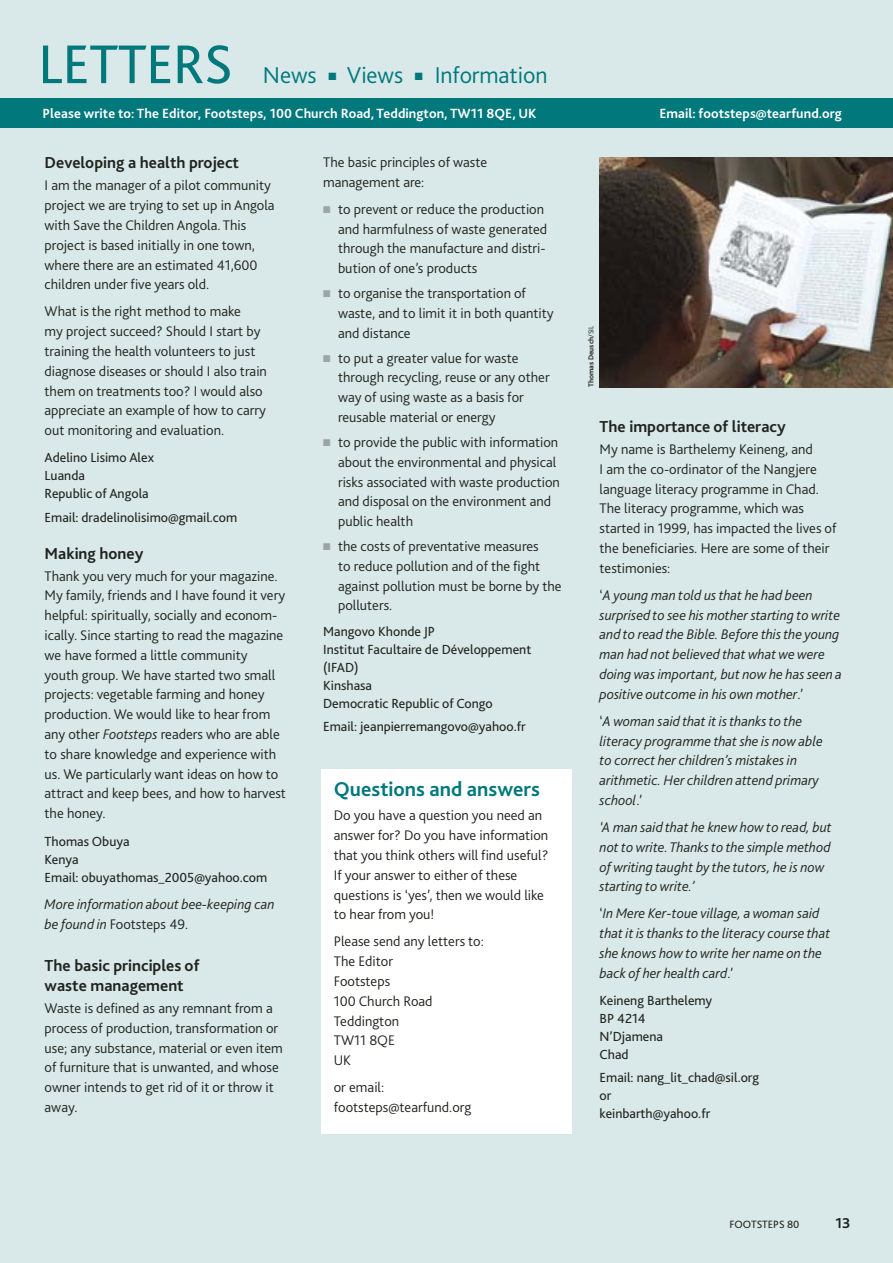
<style>
.page{position:relative;width:893px;height:1263px;background:#d9e8e8}
.page>*{position:absolute;margin:0;border:0;box-sizing:border-box;transform-origin:0 0}
.t1{font:57px "Bliss 2";letter-spacing:-.01em;color:#00787c}
.t2{font:300 24px "Bliss 2";letter-spacing:-.005em;color:#00787c}
.t3{font:700 21px "Bliss 2";color:#00787c}
.t4{font:700 16.65px/20.5px "Bliss 2";color:#20231e}
.t5{font:700 15px "Bliss 2";color:#20231e}
.t6{font:300 14.55px/19.8px "Bliss 2";color:#20231e}
.t7{font:italic 300 14.55px/19.8px "Bliss 2";color:#20231e}
.t8{font:700 13.95px "Bliss 2";letter-spacing:.005em;color:#fff}
.t9{font:13.8px/18px "Bliss 2";color:#20231e}
.t10{font:11.1px "Bliss 2";color:#20231e}
.t11{font:700 7.5px "Bliss 2";color:#20231e}
.s1{font-style:italic}
.s2{font-style:normal}
.s3{color:#9ea5a6}
.s4{font-weight:300}
</style>
<div class="page">
<div style="left:0;top:98px;width:893px;height:30px;background:#00787c"></div>
<div style="left:321px;top:770px;width:251px;height:364px;background:#fff"></div>
<img style="left:599px;top:157px;width:294px;height:230px">
<h1 class="t1" style="left:38px;top:43px;width:196px">LETTERS</h1>
<h2 class="t2" style="left:263px;top:66px;width:55px">News</h2>
<h2 class="t2" style="left:328px;top:66px;width:76px">■ Views</h2>
<h2 class="t2" style="left:415px;top:66px;width:134px">■ Information</h2>
<p class="t8" style="left:42px;top:108px;width:496px">Please write to: The Editor, Footsteps, 100 Church Road, Teddington, TW11 8QE, UK</p>
<p class="t8" style="left:659px;top:108px;width:184px">Email: footsteps@tearfund.org</p>
<p class="t4" style="left:45px;top:154px;width:196px">Developing a health project</p>
<p class="t6" style="left:45px;top:177px;width:232px">I am the manager of a pilot community project we are trying to set up in Angola with Save the Children Angola. This project is based initially in one town, where there are an esti mated 41,600 children under five years old.</p>
<p class="t6" style="left:45px;top:303px;width:224px">What is the right method to make<br>my project succeed? Should I start by training the health volunteers to just diagnose diseases or should I also train them on treatments too? I would also appreciate an example of how to carry out monitoring and evaluation.</p>
<p class="t9" style="left:45px;top:450px;width:111px">Adelino Lisimo Alex<br>Luanda<br>Republic of Angola</p>
<p class="t9" style="left:45px;top:509px;width:194px">Email: dradelinolisimo@gmail.com</p>
<p class="t4" style="left:45px;top:545px;width:100px">Making honey</p>
<p class="t6" style="left:45px;top:567px;width:243px">Thank you very much for your magazine.<br>My family, friends and I have found it very helpful: spiritually, socially and econom&shy;ically. Since starting to read the magazine we have formed a little community<br>youth group. We have started two small projects: vegetable farming and honey production. We would like to hear from any other <span class="s1">Footsteps</span> readers who are able to share knowledge and experience with us. We particularly want ideas on how to attract and keep bees, and how to harvest the honey.</p>
<p class="t9" style="left:45px;top:833px;width:224px">Thomas Obuya<br>Kenya<br>Email: obuyathomas_2005@yahoo.com</p>
<p class="t7" style="left:45px;top:895px;width:231px;line-height:20.5px">More information about bee-keeping can be found in <span class="s2">Footsteps 49.</span></p>
<p class="t4" style="left:45px;top:956px;width:156px">The basic principles of waste management</p>
<p class="t6" style="left:45px;top:1000px;width:240px">Waste is defined as any remnant from a process of production, transformation or use; any substance, material or even item of furniture that is unwanted, and whose owner intends to get rid of it or throw it away.</p>
<p class="t6" style="left:323px;top:154px;width:166px">The basic principles of waste management are:</p>
<p class="t6" style="left:338px;top:201px;width:211px;text-indent:-15px"><span class="s3">■</span> to prevent or reduce the production and harmfulness of waste generated through the manufacture and distri&shy;bution of one’s products</p>
<p class="t6" style="left:338px;top:285px;width:217px;text-indent:-15px"><span class="s3">■</span> to organise the transportation of waste, and to limit it in both quantity and distance</p>
<p class="t6" style="left:338px;top:349px;width:213px;text-indent:-15px"><span class="s3">■</span> to put a greater value for waste through recycling, reuse or any other way of using waste as a basis for reusable material or energy</p>
<p class="t6" style="left:338px;top:434px;width:223px;text-indent:-15px"><span class="s3">■</span> to provide the public with information about the environmental and physical risks associated with waste production and disposal on the environment and public health</p>
<p class="t6" style="left:338px;top:538px;width:225px;text-indent:-15px"><span class="s3">■</span> the costs of preventative measures<br>to reduce pollution and of the fight against pollution must be borne by the polluters.</p>
<p class="t9" style="left:323px;top:623px;width:210px">Mangovo Khonde JP<br>Institut Facultaire de Développement (IFAD)<br>Kinshasa<br>Democratic Republic of Congo</p>
<p class="t9" style="left:323px;top:719px;width:204px">Email: jeanpierremangovo@yahoo.fr</p>
<p class="t11" style="left:588px;top:387px;width:63px;rotate:-90deg">Thomas Deusch<span class="s4">/SIL</span></p>
<p class="t4" style="left:599px;top:418px;width:188px">The importance of literacy</p>
<p class="t6" style="left:599px;top:441px;width:238px">My name is Barthelemy Keineng, and<br>I am the co-ordinator of the Nangjere language literacy programme in Chad.<br>The literacy programme, which was started in 1999, has impacted the lives of the beneficiaries. Here are some of their testimonies:</p>
<p class="t7" style="left:599px;top:586px;width:244px"><span class="s2">‘</span>A young man told us that he had been surprised to see his mother starting to write and to read the Bible. Before this the young man had not believed that what we were doing was important, but now he has seen a positive outcome in his own mother<span class="s2">.’</span></p>
<p class="t7" style="left:599px;top:712px;width:225px"><span class="s2">‘</span>A woman said that it is thanks to the literacy programme that she is now able to correct her children’s mistakes in arithmetic. Her children attend primary school<span class="s2">.’</span></p>
<p class="t7" style="left:599px;top:819px;width:233px">‘A man said that he knew how to read, but not to write. Thanks to the simple method of writing taught by the tutors, he is now starting to write.’</p>
<p class="t7" style="left:599px;top:905px;width:232px"><span class="s2">‘</span>In Mere Ker-toue village, a woman said that it is thanks to the literacy course that she knows how to write her name on the back of her health card<span class="s2">.’</span></p>
<p class="t9" style="left:599px;top:993px;width:114px">Keineng Barthelemy<br>BP 4214<br>N’Djamena<br>Chad</p>
<p class="t9" style="left:599px;top:1070px;width:161px">Email: nang_lit_chad@sil.org or<br>keinbarth@yahoo.fr</p>
<h3 class="t3" style="left:334px;top:781px;width:208px">Questions and answers</h3>
<p class="t6" style="left:334px;top:807px;width:216px">Do you have a question you need an answer for? Do you have information that you think others will find useful?<br>If your answer to either of these questions is ‘yes’, then we would like to hear from you!</p>
<p class="t6" style="left:334px;top:933px;width:152px">Please send any letters to:<br>The Editor<br>Footsteps<br>100 Church Road<br>Teddington<br>TW11 8QE<br>UK</p>
<p class="t6" style="left:334px;top:1079px;width:139px">or email: footsteps@tearfund.org</p>
<p class="t10" style="left:729px;top:1220px;width:72px">FOOTSTEPS 80</p>
<p class="t5" style="left:835px;top:1217px;width:17px">13</p>
</div>
